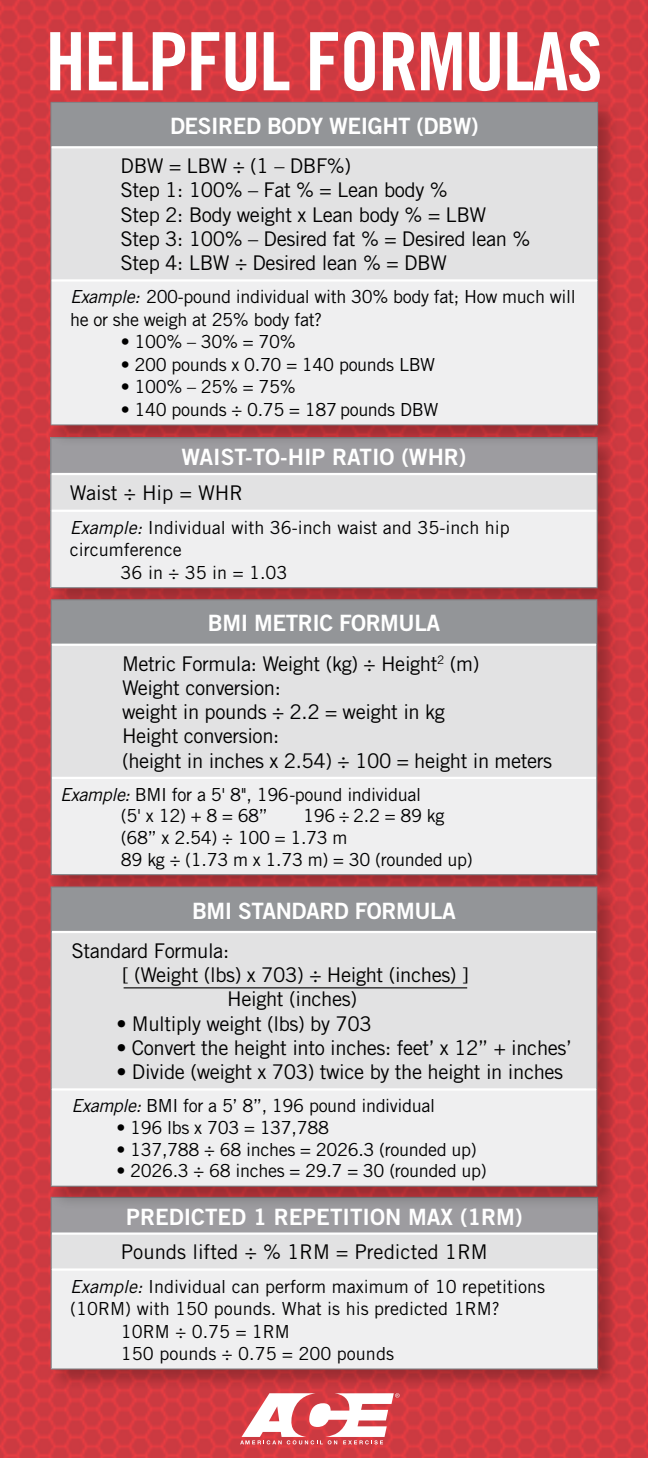
<style>
.page{position:relative;width:648px;height:1458px;background:#fff}
.page>*{position:absolute;margin:0;border:0;box-sizing:border-box;transform-origin:0 0}
.t1{font:80.55px "Trade Gothic Bold Cond Twenty";letter-spacing:-.02em;color:#fff}
.t2{font:22.5px "Trade Gothic Bold Two";letter-spacing:-.02em;color:#fff}
.t3{font:22.5px "Trade Gothic Bold Two";color:#fff}
.t4{font:20.25px/24.3px "Trade Gothic";letter-spacing:-.02em;color:#000}
.t5{font:20.25px "Trade Gothic";color:#000}
.t6{font:18px/21.6px "Trade Gothic";letter-spacing:-.02em;color:#000}
.t7{font:18px "Trade Gothic";color:#000}
.s1{font-style:italic}
</style>
<div class="page">
<img style="left:0;top:0;width:648px;height:1458px">
<svg style="left:240px;top:1393px;width:160px;height:51px"></svg>
<div style="left:49px;top:1195px;width:571px;height:196px;background:#000;opacity:.25"></div>
<div style="left:51px;top:1197px;width:547px;height:37px;background:#9d9ca0"></div>
<div style="left:51px;top:1234px;width:547px;height:36px;background:#e2e2e3"></div>
<div style="left:51px;top:1270px;width:547px;height:99px;background:#efeff0"></div>
<hr style="left:52px;top:1232px;width:545px;height:3px;background:#fff">
<hr style="left:52px;top:1268px;width:545px;height:3px;background:#fff">
<hr style="left:51px;top:1198px;width:1px;height:36px;background:#807f83">
<hr style="left:597px;top:1198px;width:1px;height:36px;background:#807f83">
<hr style="left:51px;top:1234px;width:1px;height:36px;background:#807f83">
<hr style="left:597px;top:1234px;width:1px;height:36px;background:#807f83">
<hr style="left:51px;top:1270px;width:1px;height:98px;background:#807f83">
<hr style="left:597px;top:1270px;width:1px;height:98px;background:#807f83">
<hr style="left:51px;top:1368px;width:547px;height:2px;background:#807f83">
<div style="left:48px;top:435px;width:572px;height:176px;background:#000;opacity:.25"></div>
<div style="left:51px;top:438px;width:546px;height:36px;background:#9d9ca0"></div>
<div style="left:51px;top:474px;width:546px;height:37px;background:#e2e2e3"></div>
<div style="left:51px;top:511px;width:546px;height:77px;background:#efeff0"></div>
<hr style="left:51px;top:473px;width:546px;height:2px;background:#fff">
<hr style="left:51px;top:510px;width:546px;height:2px;background:#fff">
<hr style="left:50px;top:438px;width:1px;height:36px;background:#807f83">
<hr style="left:597px;top:438px;width:1px;height:36px;background:#807f83">
<hr style="left:50px;top:474px;width:1px;height:37px;background:#807f83">
<hr style="left:597px;top:474px;width:1px;height:37px;background:#807f83">
<hr style="left:50px;top:511px;width:1px;height:76px;background:#807f83">
<hr style="left:597px;top:511px;width:1px;height:76px;background:#807f83">
<hr style="left:50px;top:587px;width:548px;height:1px;background:#807f83">
<div style="left:49px;top:597px;width:571px;height:300px;background:#000;opacity:.25"></div>
<div style="left:51px;top:600px;width:546px;height:45px;background:#939598"></div>
<div style="left:51px;top:645px;width:546px;height:133px;background:#e2e2e3"></div>
<div style="left:51px;top:778px;width:546px;height:97px;background:#efeff0"></div>
<hr style="left:52px;top:644px;width:544px;height:2px;background:#fff">
<hr style="left:52px;top:777px;width:544px;height:2px;background:#fff">
<hr style="left:51px;top:599px;width:546px;height:1px;background:#807f83">
<hr style="left:51px;top:600px;width:1px;height:45px;background:#807f83">
<hr style="left:596px;top:600px;width:1px;height:45px;background:#807f83">
<hr style="left:51px;top:645px;width:1px;height:133px;background:#807f83">
<hr style="left:596px;top:645px;width:1px;height:133px;background:#807f83">
<hr style="left:51px;top:778px;width:1px;height:96px;background:#807f83">
<hr style="left:596px;top:778px;width:1px;height:96px;background:#807f83">
<hr style="left:51px;top:874px;width:546px;height:1px;background:#807f83">
<div style="left:49px;top:885px;width:571px;height:324px;background:#000;opacity:.25"></div>
<div style="left:51px;top:887px;width:546px;height:45px;background:#939598"></div>
<div style="left:51px;top:932px;width:546px;height:157px;background:#e2e2e3"></div>
<div style="left:51px;top:1089px;width:546px;height:97px;background:#efeff0"></div>
<hr style="left:52px;top:931px;width:544px;height:2px;background:#fff">
<hr style="left:52px;top:1088px;width:544px;height:3px;background:#fff">
<hr style="left:51px;top:886px;width:546px;height:2px;background:#807f83">
<hr style="left:51px;top:888px;width:1px;height:44px;background:#807f83">
<hr style="left:596px;top:888px;width:1px;height:44px;background:#807f83">
<hr style="left:51px;top:932px;width:1px;height:157px;background:#807f83">
<hr style="left:596px;top:932px;width:1px;height:157px;background:#807f83">
<hr style="left:51px;top:1089px;width:1px;height:97px;background:#807f83">
<hr style="left:596px;top:1089px;width:1px;height:97px;background:#807f83">
<hr style="left:51px;top:1186px;width:546px;height:1px;background:#807f83">
<div style="left:49px;top:100px;width:571px;height:347px;background:#000;opacity:.25"></div>
<div style="left:51px;top:102px;width:547px;height:45px;background:#939598"></div>
<div style="left:51px;top:147px;width:547px;height:133px;background:#e2e2e3"></div>
<div style="left:51px;top:280px;width:547px;height:145px;background:#efeff0"></div>
<hr style="left:51px;top:146px;width:546px;height:2px;background:#fff">
<hr style="left:51px;top:279px;width:546px;height:3px;background:#fff">
<hr style="left:51px;top:102px;width:547px;height:1px;background:#807f83">
<hr style="left:51px;top:103px;width:1px;height:44px;background:#807f83">
<hr style="left:597px;top:103px;width:1px;height:44px;background:#807f83">
<hr style="left:51px;top:147px;width:1px;height:133px;background:#807f83">
<hr style="left:597px;top:147px;width:1px;height:133px;background:#807f83">
<hr style="left:51px;top:280px;width:1px;height:145px;background:#807f83">
<hr style="left:597px;top:280px;width:1px;height:145px;background:#807f83">
<hr style="left:51px;top:425px;width:547px;height:1px;background:#807f83">
<hr style="left:124px;top:987px;width:343px;height:1px;background:#000">
<h1 class="t1" style="left:45px;top:13px;width:559px">HELPFUL FORMULAS</h1>
<p class="t2" style="left:170px;top:112px;width:28px">DESIRED</p>
<p class="t2" style="left:267px;top:112px;width:213px">BODY WEIGHT (DBW)</p>
<p class="t4" style="left:121px;top:154px;width:411px">DBW = LBW ÷ (1 – DBF%)<br>Step 1: 100% – Fat % = Lean body %<br>Step 2: Body weight x Lean body % = LBW<br>Step 3: 100% – Desired fat % = Desired lean %<br>Step 4: LBW ÷ Desired lean % = DBW</p>
<p class="t6" style="left:70px;top:286px;width:507px;line-height:22.5px"><span class="s1">Example:</span> 200-pound individual with 30% body fat; How much will he or she weigh at 25% body fat?</p>
<p class="t6" style="left:121px;top:331px;width:177px">• 100% – 30% = 70%</p>
<p class="t6" style="left:121px;top:354px;width:316px">• 200 pounds x 0.70 = 140 pounds LBW</p>
<p class="t6" style="left:121px;top:376px;width:177px">• 100% – 25% = 75%</p>
<p class="t6" style="left:121px;top:399px;width:319px">• 140 pounds ÷ 0.75 = 187 pounds DBW</p>
<p class="t3" style="left:182px;top:443px;width:286px">WAIST-TO-HIP RATIO (WHR)</p>
<p class="t5" style="left:70px;top:480px;width:175px">Waist ÷ Hip = WHR</p>
<p class="t7" style="left:70px;top:516px;width:442px"><span class="s1">Example:</span> Individual with 36-inch waist and 35-inch hip</p>
<p class="t7" style="left:70px;top:539px;width:113px">circumference</p>
<p class="t6" style="left:121px;top:561px;width:169px">36 in ÷ 35 in = 1.03</p>
<p class="t2" style="left:208px;top:609px;width:234px">BMI METRIC FORMULA</p>
<p class="t4" style="left:122px;top:651px;width:432px">Metric Formula: Weight (kg) ÷ Height<sup>2</sup> (m)<br>Weight conversion:<br>weight in pounds ÷ 2.2 = weight in kg<br>Height conversion:<br>(height in inches x 2.54) ÷ 100 = height in meters</p>
<p class="t6" style="left:121px;top:783px;width:302px;text-indent:-61px"><span class="s1">Example:</span> BMI for a 5' 8", 196-pound individual (5' x 12) + 8 = 68”</p>
<p class="t6" style="left:121px;top:805px;width:353px;text-indent:182px">196 ÷ 2.2 = 89 kg (68” x 2.54) ÷ 100 = 1.73 m<br>89 kg ÷ (1.73 m x 1.73 m) = 30 (rounded up)</p>
<p class="t2" style="left:192px;top:897px;width:265px">BMI STANDARD FORMULA</p>
<p class="t4" style="left:71px;top:938px;width:159px">Standard Formula:</p>
<p class="t4" style="left:122px;top:963px;width:348px">[ (Weight (lbs) x 703) ÷ Height (inches) ]</p>
<p class="t4" style="left:227px;top:987px;width:131px">Height (inches)</p>
<p class="t4" style="left:116px;top:1011px;width:257px">• Multiply weight (lbs) by 703</p>
<p class="t4" style="left:116px;top:1035px;width:457px">• Convert the height into inches: feet’ x 12” + inches’</p>
<p class="t4" style="left:116px;top:1060px;width:448px">• Divide (weight x 703) twice by the height in inches</p>
<p class="t6" style="left:71px;top:1095px;width:365px"><span class="s1">Example:</span> BMI for a 5’ 8”, 196 pound individual</p>
<p class="t6" style="left:116px;top:1117px;width:214px">• 196 lbs x 703 = 137,788</p>
<p class="t6" style="left:116px;top:1138px;width:362px">• 137,788 ÷ 68 inches = 2026.3 (rounded up)</p>
<p class="t6" style="left:116px;top:1160px;width:372px">• 2026.3 ÷ 68 inches = 29.7 = 30 (rounded up)</p>
<p class="t3" style="left:126px;top:1203px;width:398px">PREDICTED 1 REPETITION MAX (1RM)</p>
<p class="t5" style="left:121px;top:1240px;width:368px">Pounds lifted ÷ % 1RM = Predicted 1RM</p>
<p class="t7" style="left:70px;top:1275px;width:476px"><span class="s1">Example:</span> Individual can perform maximum of 10 repetitions</p>
<p class="t7" style="left:70px;top:1298px;width:431px">(10RM) with 150 pounds. What is his predicted 1RM?</p>
<p class="t7" style="left:121px;top:1320px;width:171px">10RM ÷ 0.75 = 1RM</p>
<p class="t7" style="left:121px;top:1343px;width:275px">150 pounds ÷ 0.75 = 200 pounds</p>
</div>
